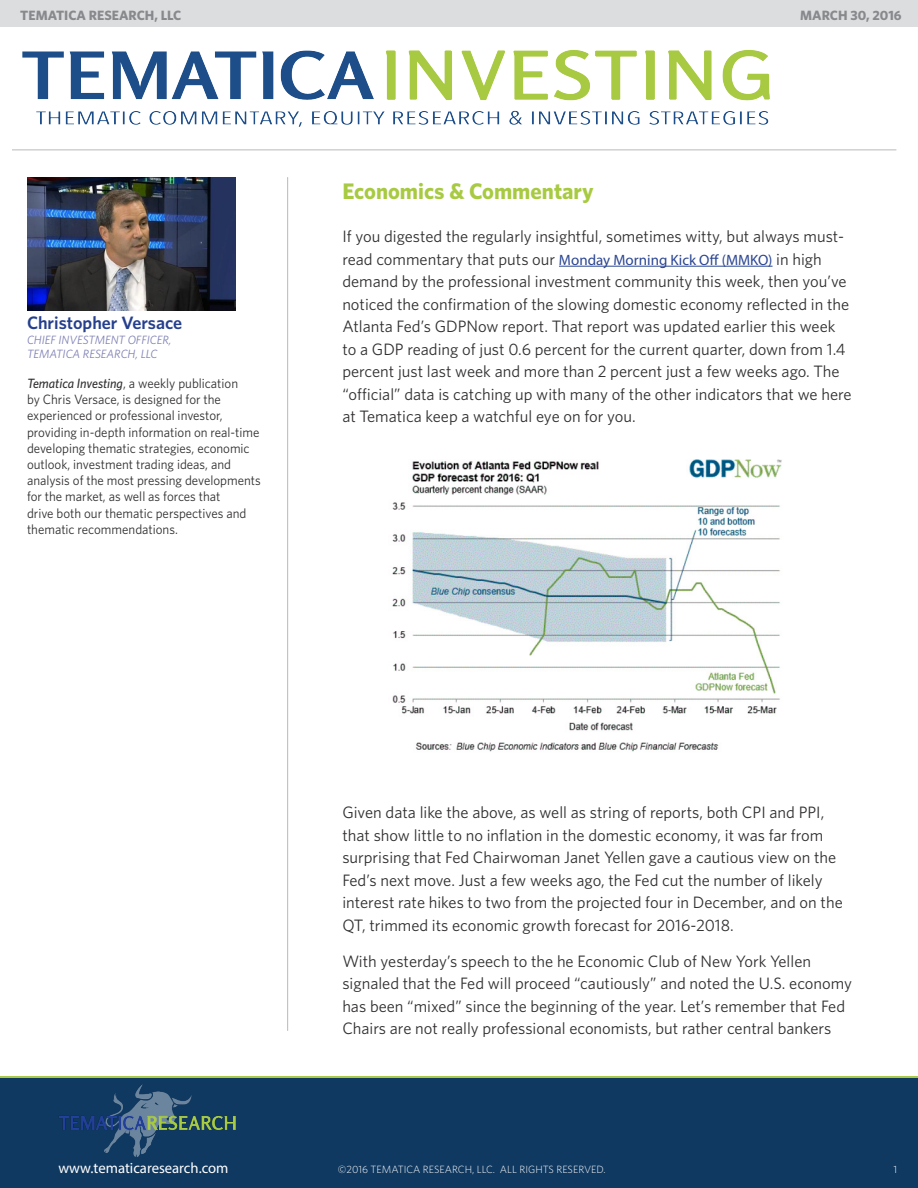
<style>
.page{position:relative;width:918px;height:1188px;background:#fff}
.page>*{position:absolute;margin:0;border:0;box-sizing:border-box;transform-origin:0 0}
.Section_Headline{font:700 22.5px "Whitney";color:#a8ca42}
.Main_Body_Text{font:600 18px "Whitney";color:#253f8e}
.Main_Body_Text-2{font:16.5px/22.5px "Whitney";color:#312f30}
.Front_Page_Text{font:15px "Myriad Pro";color:#fff}
.Main_Body_Text-3{font:13.5px/16.2px "Whitney";color:#312f30;scale:.96 1}
.t1{font:700 13.5px "Whitney";color:#87898c}
.Main_Body_Text-4{font:italic 12px/14.4px "Whitney";color:#7f81b6}
.Section_Headline-2{font:300 10.5px "Whitney";color:#fff}
.s1{font-weight:500;font-style:italic}
.s2{font-family:"Myriad Pro";font-size:15px;color:#2a4692}
</style>
<div class="page">
<div style="left:0;top:0;width:918px;height:27px;background:#dcdddf"></div>
<div style="left:0;top:1077px;width:918px;height:111px;background:#103961"></div>
<hr style="left:0;top:1076px;width:918px;height:2px;background:#a8ca47">
<img style="left:59px;top:1084px;width:177px;height:73px">
<hr style="left:12px;top:150px;width:884px;height:1px;background:#b8b9bc">
<hr style="left:287px;top:177px;width:1px;height:854px;background:#b8b9bc">
<hr style="left:559px;top:266px;width:214px;height:1px;background:#2a4692">
<img style="left:27px;top:178px;width:208px;height:133px">
<img style="left:22px;top:50px;width:748px;height:77px">
<img style="left:392px;top:459px;width:390px;height:293px">
<p class="t1" style="left:20px;top:6px;width:163px">TEMATICA RESEARCH, LLC</p>
<p class="t1" style="left:800px;top:6px;width:103px">MARCH 30, 2016</p>
<p class="Main_Body_Text" style="left:27px;top:311px;width:157px">Christopher Versace</p>
<p class="Main_Body_Text-4" style="left:27px;top:332px;width:146px">CHIEF INVESTMENT OFFICER,<br>TEMATICA RESEARCH, LLC</p>
<p class="Main_Body_Text-3" style="left:27px;top:375px;width:245px"><span class="s1">Tematica Investing</span>, a weekly publication<br>by Chris Versace, is designed for the experienced or professional investor, providing in-depth information on real-time developing thematic strategies, economic outlook, investment trading ideas, and analysis of the most pressing developments for the market, as well as forces that<br>drive both our thematic perspectives and thematic recommendations.</p>
<p class="Section_Headline" style="left:342px;top:177px;width:253px">Economics &amp; Commentary</p>
<p class="Main_Body_Text-2" style="left:342px;top:225px;width:511px">If you digested the regularly insightful, sometimes witty, but always must&shy;read commentary that puts our <span class="s2">Monday Morning Kick Off (MMKO)</span> in high demand by the professional investment community this week, then you’ve noticed the confirmation of the slowing domestic economy reflected in the Atlanta Fed’s GDPNow report. That report was updated earlier this week to a GDP reading of just 0.6 percent for the current quarter, down from 1.4 percent just last week and more than 2 percent just a few weeks ago. The “official” data is catching up with many of the other indicators that we here at Tematica keep a watchful eye on for you.</p>
<p class="Main_Body_Text-2" style="left:342px;top:801px;width:502px">Given data like the above, as well as string of reports, both CPI and PPI, that show little to no inflation in the domestic economy, it was far from surprising that Fed Chairwoman Janet Yellen gave a cautious view on the Fed’s next move. Just a few weeks ago, the Fed cut the number of likely interest rate hikes to two from the projected four in December, and on the QT, trimmed its economic growth forecast for 2016-2018.</p>
<p class="Main_Body_Text-2" style="left:342px;top:949px;width:511px">With yesterday’s speech to the he Economic Club of New York Yellen signaled that the Fed will proceed “cautiously” and noted the U.S. economy has been “mixed” since the beginning of the year. Let’s remember that Fed Chairs are not really professional economists, but rather central bankers</p>
<p class="Front_Page_Text" style="left:58px;top:1159px;width:172px">www.tematicaresearch.com</p>
<p class="Section_Headline-2" style="left:338px;top:1163px;width:269px">©2016 TEMATICA RESEARCH, LLC. ALL RIGHTS RESERVED.</p>
<p class="Section_Headline-2" style="left:893px;top:1163px;width:5px">1</p>
</div>
